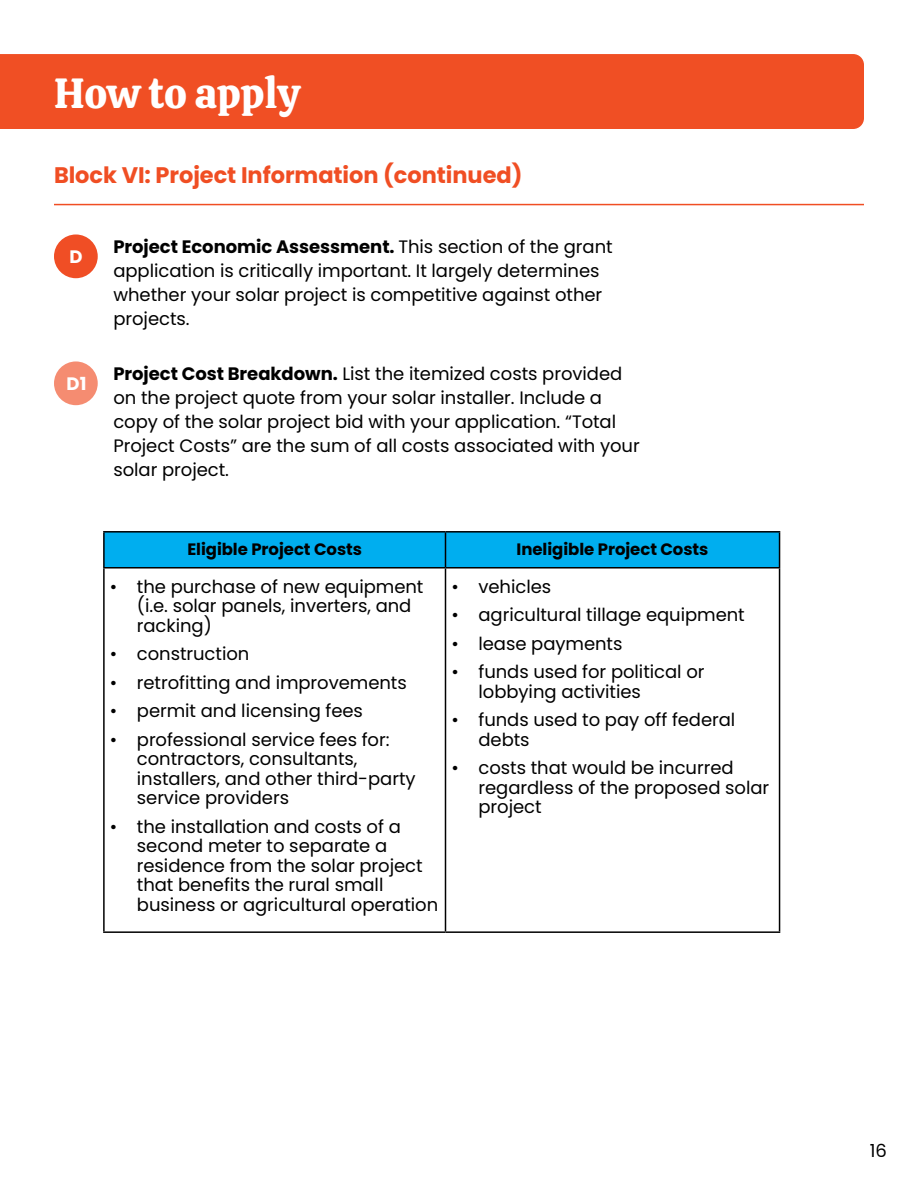
<style>
.page{position:relative;width:918px;height:1188px;background:#fff}
.page>*{position:absolute;margin:0;border:0;box-sizing:border-box;transform-origin:0 0}
.t1{font:42px "Calistoga";letter-spacing:-.005em;color:#fff}
.t2{font:700 22.5px "Poppins";letter-spacing:-.005em;color:#f04e23}
.t3{font:18px/19.5px "Poppins";letter-spacing:-.005em;color:#000}
.t4{font:700 18px "Poppins";color:#fff}
.t5{font:700 16.5px "Poppins";letter-spacing:-.005em;color:#000}
.s1{font-weight:700}
</style>
<div class="page">
<div style="left:0;top:54px;width:864px;height:75px;background:#f04f24"></div>
<div style="left:54px;top:234px;width:44px;height:44px;background:#f04e25;border-radius:50%"></div>
<div style="left:105px;top:533px;width:674px;height:34px;background:#00aeef"></div>
<hr style="left:103px;top:531px;width:343px;height:2px;background:#000">
<hr style="left:103px;top:533px;width:2px;height:34px;background:#000">
<hr style="left:446px;top:531px;width:334px;height:2px;background:#000">
<hr style="left:445px;top:533px;width:1px;height:34px;background:#000">
<hr style="left:779px;top:533px;width:1px;height:34px;background:#000">
<hr style="left:103px;top:567px;width:343px;height:2px;background:#000">
<hr style="left:103px;top:569px;width:2px;height:362px;background:#000">
<hr style="left:446px;top:567px;width:334px;height:2px;background:#000">
<hr style="left:445px;top:569px;width:1px;height:362px;background:#000">
<hr style="left:779px;top:569px;width:1px;height:362px;background:#000">
<hr style="left:103px;top:931px;width:343px;height:2px;background:#000">
<hr style="left:446px;top:931px;width:334px;height:2px;background:#000">
<hr style="left:54px;top:204px;width:810px;height:1px;background:#f04e23">
<div style="left:54px;top:361px;width:44px;height:44px;background:#f58c71;border-radius:50%"></div>
<h1 class="t1" style="left:54px;top:56px;width:248px">How to apply</h1>
<p class="t2" style="left:54px;top:162px;width:470px">Block VI: Project Information (continued)</p>
<p class="t4" style="left:70px;top:246px;width:15px">D</p>
<p class="t4" style="left:67px;top:373px;width:21px">D1</p>
<p class="t3" style="left:113px;top:235px;width:501px;line-height:24px"><span class="s1">Project Economic Assessment.</span> This section of the grant application is critically important. It largely determines whether your solar project is competitive against other projects.</p>
<p class="t3" style="left:113px;top:362px;width:528px;line-height:24px"><span class="s1">Project Cost Breakdown.</span> List the itemized costs provided on the project quote from your solar installer. Include a copy of the solar project bid with your application. “Total Project Costs” are the sum of all costs associated with your solar project.</p>
<p class="t5" style="left:187px;top:540px;width:176px">Eligible Project Costs</p>
<p class="t5" style="left:517px;top:540px;width:193px">Ineligible Project Costs</p>
<p class="t3" style="left:137px;top:577px;width:288px;text-indent:-27px">• the purchase of new equipment (i.e. solar panels, inverters, and racking)</p>
<p class="t3" style="left:110px;top:644px;width:141px">• construction</p>
<p class="t3" style="left:110px;top:673px;width:298px">• retrofitting and improvements</p>
<p class="t3" style="left:110px;top:701px;width:255px">• permit and licensing fees</p>
<p class="t3" style="left:137px;top:730px;width:280px;text-indent:-27px">• professional service fees for: contractors, consultants, installers, and other third-party service providers</p>
<p class="t3" style="left:137px;top:817px;width:303px;text-indent:-27px">• the installation and costs of a second meter to separate a residence from the solar project that benefits the rural small business or agricultural operation</p>
<p class="t3" style="left:451px;top:577px;width:101px">• vehicles</p>
<p class="t3" style="left:451px;top:605px;width:295px">• agricultural tillage equipment</p>
<p class="t3" style="left:451px;top:634px;width:173px">• lease payments</p>
<p class="t3" style="left:478px;top:662px;width:228px;text-indent:-27px">• funds used for political or lobbying activities</p>
<p class="t3" style="left:478px;top:710px;width:258px;text-indent:-27px">• funds used to pay off federal debts</p>
<p class="t3" style="left:478px;top:758px;width:292px;text-indent:-27px">• costs that would be incurred regardless of the proposed solar project</p>
<p class="t3" style="left:870px;top:1141px;width:19px">16</p>
</div>
